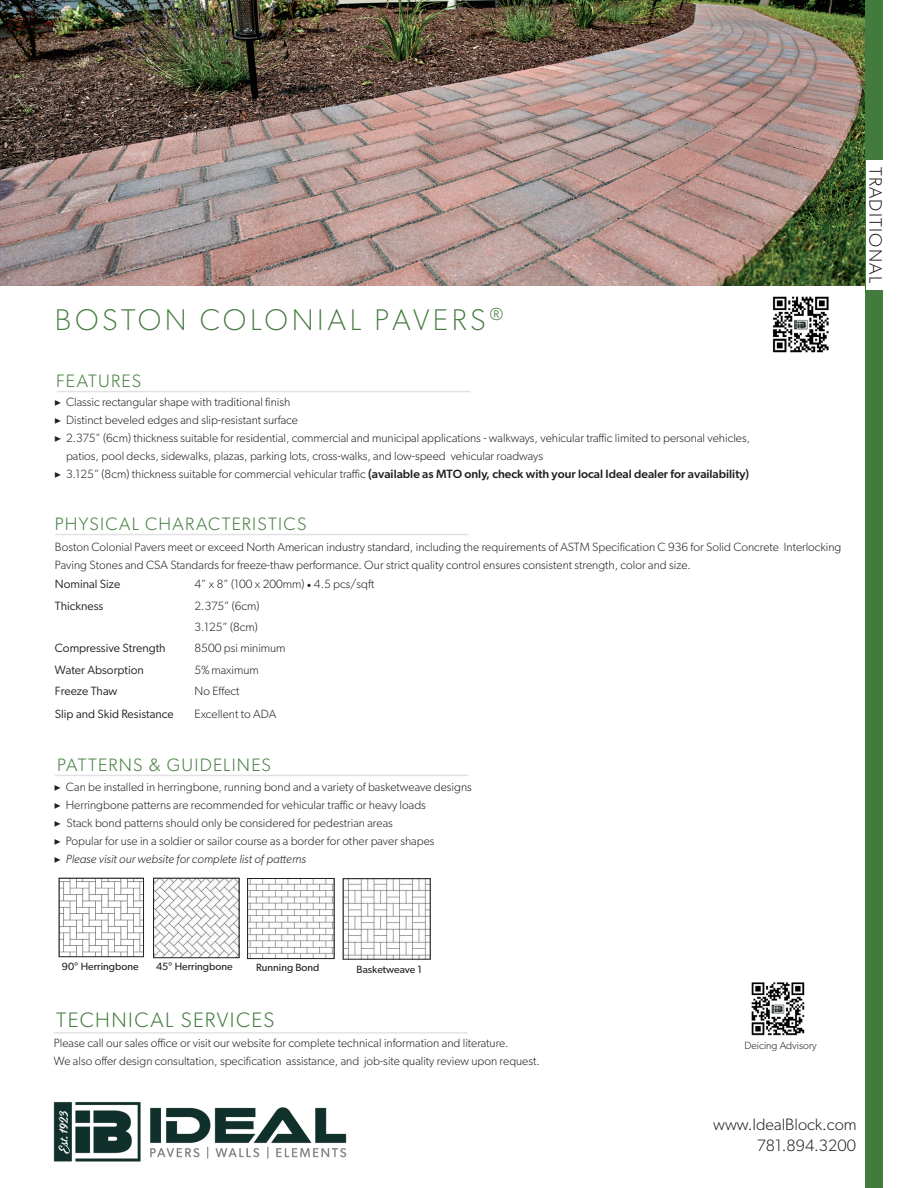
<style>
.page{position:relative;width:918px;height:1188px;background:#fff}
.page>*{position:absolute;margin:0;border:0;box-sizing:border-box;transform-origin:0 0}
.t1{font:100 30px "Gibson";letter-spacing:.12em;color:#427b3d}
.Products_-_Features_Title{font:300 21px "Gibson";letter-spacing:.07em;color:#427b3d}
.Products_-_Features_Title-2{font:300 18px "Gibson";letter-spacing:.07em;color:#427b3d}
.t2{font:300 18px "Gibson";letter-spacing:.07em;color:#231f20}
.t3{font:300 16.5px "Gibson";color:#231f20}
.t4{font:300 12px/18px "Gibson";color:#231f20}
.t5{font:500 12px "Gibson";color:#231f20}
.t6{font:12px "Gibson";color:#231f20}
.t7{font:italic 300 12px "Gibson";color:#231f20}
.Products_-_Image_Captions{font:10.5px "Gibson";color:#231f20}
.t8{font:300 10.5px "Gibson";color:#231f20}
.s1{font-family:"Minion Pro";font-weight:400}
.s2{font-weight:300}
.s3{font-family:"Minion Pro";font-weight:400;font-style:normal}
</style>
<div class="page">
<img style="left:0;top:0;width:866px;height:285px">
<hr style="left:57px;top:391px;width:413px;height:1px;background:#b6b7bb">
<div style="left:866px;top:0;width:17px;height:1188px;background:#427b3d"></div>
<div style="left:866px;top:160px;width:27px;height:129px;background:#fff"></div>
<img style="left:53px;top:1101px;width:294px;height:60px">
<img style="left:772px;top:296px;width:57px;height:57px">
<img style="left:751px;top:982px;width:54px;height:54px">
<hr style="left:54px;top:1032px;width:413px;height:2px;background:#b6b7bb">
<hr style="left:55px;top:534px;width:414px;height:1px;background:#b6b7bb">
<hr style="left:55px;top:775px;width:414px;height:1px;background:#b6b7bb">
<img style="left:61px;top:880px;width:81px;height:75px">
<div style="left:59px;top:878px;width:85px;height:79px;border:1px solid #231f20"></div>
<img style="left:155px;top:880px;width:83px;height:76px">
<div style="left:153px;top:878px;width:87px;height:80px;border:1px solid #231f20"></div>
<img style="left:249px;top:880px;width:84px;height:77px">
<div style="left:247px;top:878px;width:88px;height:81px;border:1px solid #231f20"></div>
<img style="left:345px;top:880px;width:84px;height:78px">
<div style="left:343px;top:878px;width:88px;height:82px;border:1px solid #231f20"></div>
<p class="t1" style="left:55px;top:301px;width:450px">BOSTON COLONIAL PAVERS<sup>®</sup></p>
<p class="Products_-_Features_Title-2" style="left:56px;top:370px;width:86px">FEATURES</p>
<p class="t4" style="left:54px;top:393px;width:238px"><span class="s1">▶</span> Classic rectangular shape with traditional finish</p>
<p class="t4" style="left:54px;top:411px;width:246px"><span class="s1">▶</span> Distinct beveled edges and slip-resistant surface</p>
<p class="t4" style="left:66px;top:429px;width:686px;text-indent:-12px"><span class="s1">▶</span> 2.375” (6cm) thickness suitable for residential, commercial and municipal applications - walkways, vehicular traffic limited to personal vehicles, patios, pool decks, sidewalks, plazas, parking lots, cross-walks, and low-speed vehicular roadways</p>
<p class="t5" style="left:54px;top:467px;width:697px"><span class="s1">▶</span> <span class="s2">3.125” (8cm) thickness suitable for commercial vehicular traffic</span> (available as MTO only, check with your local Ideal dealer for availability)</p>
<p class="Products_-_Features_Title-2" style="left:55px;top:512px;width:253px">PHYSICAL CHARACTERISTICS</p>
<p class="t4" style="left:55px;top:537px;width:788px">Boston Colonial Pavers meet or exceed North American industry standard, including the requirements of ASTM Specification C 936 for Solid Concrete Interlocking<br>Paving Stones and CSA Standards for freeze-thaw performance. Our strict quality control ensures consistent strength, color and size.</p>
<p class="t6" style="left:55px;top:577px;width:67px">Nominal Size</p>
<p class="t4" style="left:195px;top:575px;width:181px">4” x 8” (100 x 200mm) <span class="s1">•</span> 4.5 pcs/sqft</p>
<p class="t6" style="left:55px;top:598px;width:50px">Thickness</p>
<p class="t4" style="left:195px;top:596px;width:66px">2.375” (6cm)</p>
<p class="t4" style="left:195px;top:617px;width:65px">3.125” (8cm)</p>
<p class="t6" style="left:55px;top:641px;width:112px">Compressive Strength</p>
<p class="t4" style="left:195px;top:639px;width:93px">8500 psi minimum</p>
<p class="t6" style="left:55px;top:662px;width:90px">Water Absorption</p>
<p class="t4" style="left:195px;top:660px;width:66px">5%maximum</p>
<p class="t6" style="left:55px;top:684px;width:64px">Freeze Thaw</p>
<p class="t4" style="left:195px;top:682px;width:46px">No Effect</p>
<p class="t6" style="left:55px;top:707px;width:120px">Slip and Skid Resistance</p>
<p class="t4" style="left:195px;top:705px;width:83px">Excellent to ADA</p>
<p class="Products_-_Features_Title-2" style="left:57px;top:754px;width:215px">PATTERNS &amp; GUIDELINES</p>
<p class="t4" style="left:54px;top:777px;width:420px"><span class="s1">▶</span> Can be installed in herringbone, running bond and a variety of basketweave designs</p>
<p class="t4" style="left:54px;top:795px;width:374px"><span class="s1">▶</span> Herringbone patterns are recommended for vehicular traffic or heavy loads</p>
<p class="t4" style="left:54px;top:813px;width:341px"><span class="s1">▶</span> Stack bond patterns should only be considered for pedestrian areas</p>
<p class="t4" style="left:54px;top:831px;width:382px"><span class="s1">▶</span> Popular for use in a soldier or sailor course as a border for other paver shapes</p>
<p class="t7" style="left:54px;top:851px;width:254px"><span class="s3">▶</span> Please visit our website for complete list of patterns</p>
<p class="t2" style="left:887px;top:167px;width:118px;rotate:90deg">TRADITIONAL</p>
<p class="Products_-_Image_Captions" style="left:62px;top:960px;width:78px">90° Herringbone</p>
<p class="Products_-_Image_Captions" style="left:156px;top:960px;width:78px">45° Herringbone</p>
<p class="Products_-_Image_Captions" style="left:256px;top:962px;width:65px">Running Bond</p>
<p class="Products_-_Image_Captions" style="left:357px;top:963px;width:67px">Basketweave 1</p>
<p class="Products_-_Features_Title" style="left:56px;top:1007px;width:220px">TECHNICAL SERVICES</p>
<p class="t4" style="left:54px;top:1034px;width:456px">Please call our sales office or visit our website for complete technical information and literature.</p>
<p class="t4" style="left:54px;top:1052px;width:488px">We also offer design consultation, specification assistance, and job-site quality review upon request.</p>
<p class="t8" style="left:744px;top:1039px;width:74px">Deicing Advisory</p>
<p class="t3" style="left:713px;top:1115px;width:145px">www.IdealBlock.com</p>
<p class="t3" style="left:757px;top:1136px;width:101px">781.894.3200</p>
</div>
